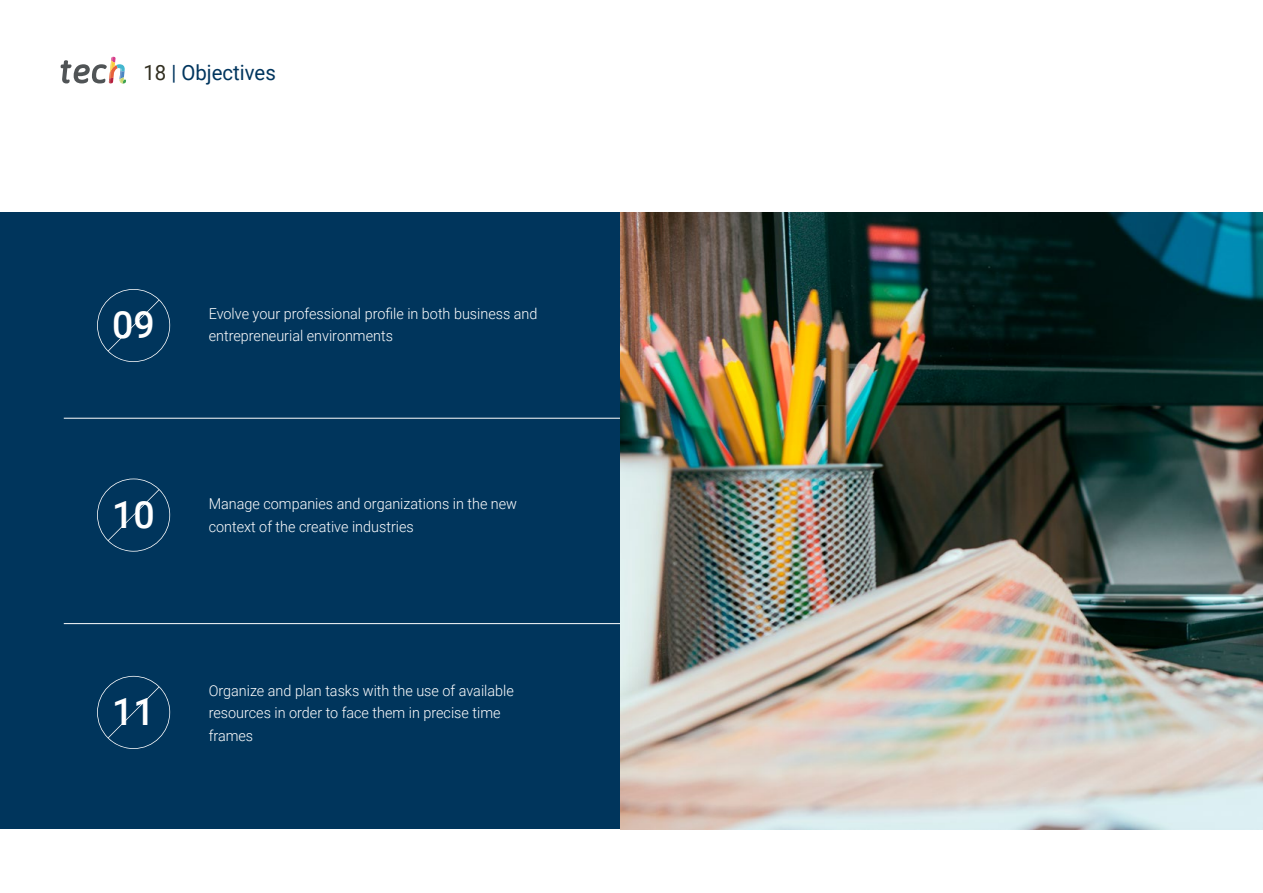
<style>
.page{position:relative;width:1263px;height:893px;background:#fff}
.page>*{position:absolute;margin:0;border:0;box-sizing:border-box;transform-origin:0 0}
.t1{font:500 37.5px "Roboto";color:#fff}
.t2{font:21px "Roboto";color:#00355e}
.t3{font:300 15px/22.5px "Roboto";color:#fff;scale:.96 1}
.s1{color:#312e20}
</style>
<div class="page">
<svg style="left:61px;top:57px;width:65px;height:27px"></svg>
<div style="left:0;top:213px;width:621px;height:616px;background:#00355c"></div>
<svg style="left:97px;top:289px;width:73px;height:73px"></svg>
<svg style="left:97px;top:479px;width:73px;height:73px"></svg>
<svg style="left:97px;top:676px;width:73px;height:73px"></svg>
<hr style="left:64px;top:418px;width:1199px;height:1px;background:#fff">
<hr style="left:64px;top:623px;width:1199px;height:1px;background:#fff">
<img style="left:621px;top:213px;width:642px;height:616px">
<h2 class="t2" style="left:144px;top:57px;width:134px"><span class="s1">18</span> | Objectives</h2>
<h1 class="t1" style="left:112px;top:299px;width:44px">09</h1>
<p class="t3" style="left:209px;top:301px;width:344px">Evolve your professional profile in both business and</p>
<p class="t3" style="left:209px;top:324px;width:193px">entrepreneurial environments</p>
<h1 class="t1" style="left:112px;top:488px;width:44px">10</h1>
<p class="t3" style="left:209px;top:492px;width:323px">Manage companies and organizations in the new context of the creative industries</p>
<h1 class="t1" style="left:112px;top:685px;width:44px">11</h1>
<p class="t3" style="left:209px;top:678px;width:319px">Organize and plan tasks with the use of available resources in order to face them in precise time frames</p>
</div>
